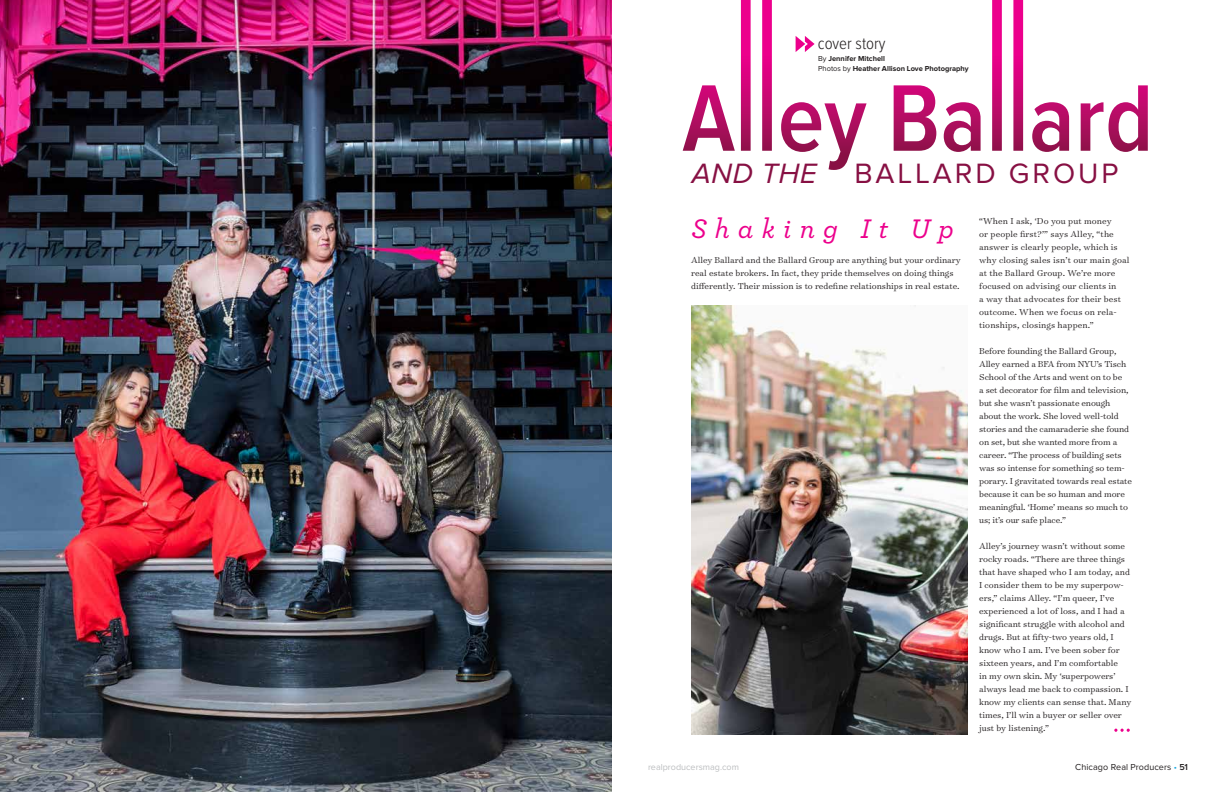
<style>
.page{position:relative;width:1224px;height:792px;background:#fff}
.page>*{position:absolute;margin:0;border:0;box-sizing:border-box;transform-origin:0 0}
.t1{font:29px "Proxima Nova";letter-spacing:.1em;color:#871043}
.t2{font:italic 29px "Proxima Nova";letter-spacing:.02em;color:#871043}
.t3{font:italic 500 28.2px "Archer Pro";letter-spacing:.29em;color:#ec008c}
.t4{font:300 17px "Proxima Nova Cond";color:#231f20}
.t5{font:300 9.8px/13px "Surveyor Text";color:#231f20}
.t6{font:9px "Proxima Nova";letter-spacing:.01em;color:#231f20}
.t7{font:9px "Proxima Nova";color:#bcbec0}
.t8{font:700 7.5px/10px "Proxima Nova";color:#231f20}
.s1{font-weight:400}
.s2{color:#19a8e0}
.s3{font-weight:600}
</style>
<div class="page">
<img style="left:0;top:0;width:612px;height:792px">
<svg style="left:683px;top:0;width:465px;height:170px"></svg>
<svg style="left:796px;top:36px;width:19px;height:16px"></svg>
<svg style="left:1114px;top:729px;width:16px;height:3px"></svg>
<img style="left:691px;top:305px;width:276px;height:429px">
<h3 class="t4" style="left:818px;top:36px;width:69px">cover story</h3>
<p class="t8" style="left:818px;top:54px;width:152px"><span class="s1">By</span> Jennifer Mitchell<br><span class="s1">Photos by</span> Heather Allison Love Photography</p>
<h1 class="t2" style="left:692px;top:157px;width:126px">AND THE</h1>
<h1 class="t1" style="left:854px;top:157px;width:266px">BALLARD GROUP</h1>
<p class="t5" style="left:979px;top:214px;width:152px">“When I ask, ‘Do you put money<br>or people first?’” says Alley, “the answer is clearly people, which is why closing sales isn’t our main goal at the Ballard Group. We’re more focused on advising our clients in<br>a way that advocates for their best outcome. When we focus on rela&shy;tionships, closings happen.”</p>
<p class="t5" style="left:979px;top:344px;width:154px">Before founding the Ballard Group, Alley earned a BFA from NYU’s Tisch School of the Arts and went on to be<br>a set decorator for film and television, but she wasn’t passionate enough about the work. She loved well-told stories and the camaraderie she found on set, but she wanted more from a career. “The process of building sets was so intense for something so tem&shy;porary. I gravitated towards real estate because it can be so human and more meaningful. ‘Home’ means so much to us; it’s our safe place.”</p>
<p class="t5" style="left:979px;top:539px;width:154px">Alley’s journey wasn’t without some rocky roads. “There are three things that have shaped who I am today, and I consider them to be my superpow&shy;ers,” claims Alley. “I’m queer, I’ve experienced a lot of loss, and I had a significant struggle with alcohol and drugs. But at fifty-two years old, I know who I am. I’ve been sober for sixteen years, and I’m comfortable<br>in my own skin. My ‘superpowers’ always lead me back to compassion. I know my clients can sense that. Many times, I’ll win a buyer or seller over just by listening.”</p>
<h2 class="t3" style="left:691px;top:208px;width:264px">Shaking It Up</h2>
<p class="t5" style="left:691px;top:253px;width:271px">Alley Ballard and the Ballard Group are anything but your ordinary real estate brokers. In fact, they pride themselves on doing things differently. Their mission is to redefine relationships in real estate.</p>
<p class="t7" style="left:648px;top:762px;width:92px">realproducersmag.com</p>
<p class="t6" style="left:1075px;top:762px;width:114px">Chicago Real Producers <span class="s2">•</span> <span class="s3">51</span></p>
</div>
